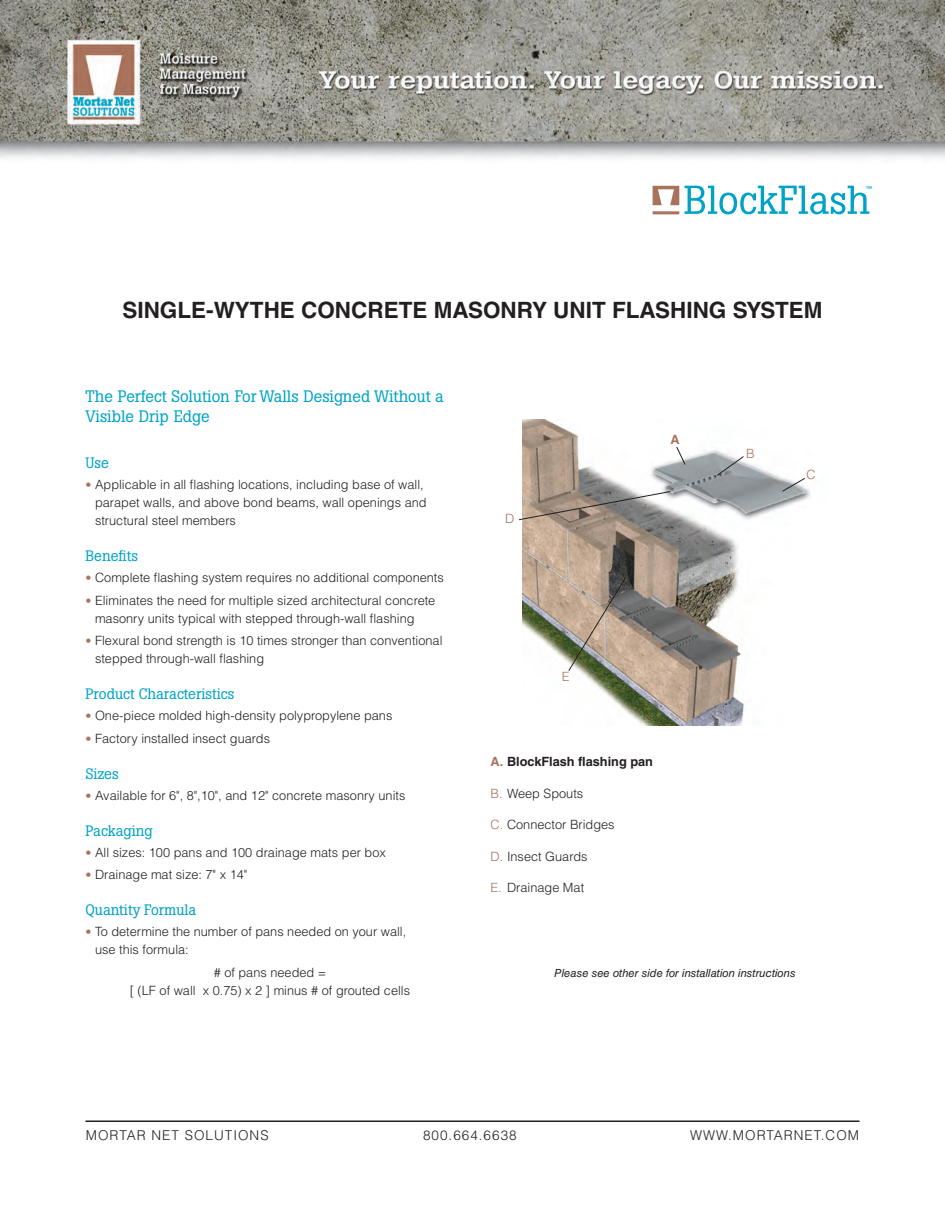
<style>
.page{position:relative;width:945px;height:1215px;background:#fff}
.page>*{position:absolute;margin:0;border:0;box-sizing:border-box;transform-origin:0 0}
.t1{font:700 22.5px "Helvetica LT Std";color:#231f20}
.t2{font:16.5px/19.8px "Boton Std";color:#00a3c7}
.specs_subhead{font:15px "Boton Std";color:#00a3c7}
.t3{font:300 13.5px "Helvetica LT Std";letter-spacing:.075em;color:#231f20}
.specs{font:300 12.75px/18px "Helvetica LT Std";color:#231f20}
.Product_Callouts{font:300 12.75px "Helvetica LT Std";color:#231f20}
.Product_Callouts-2{font:700 12.75px "Helvetica LT Std";color:#231f20}
.Product_Callouts-3{font:300 12.75px "Helvetica LT Std";color:#a8735d}
.Product_Callouts-4{font:700 12.75px "Helvetica LT Std";color:#a8735d}
.t4{font:italic 11.25px "Helvetica LT Std";color:#231f20}
.t5{font:10.05px "Myriad Pro";color:#00a3c7}
.s1{font-size:12px;color:#a8735d}
.s2{color:#a8735d}
</style>
<div class="page">
<img style="left:522px;top:420px;width:288px;height:305px">
<svg style="left:676px;top:447px;width:10px;height:18px"></svg>
<svg style="left:717px;top:456px;width:27px;height:20px"></svg>
<svg style="left:782px;top:478px;width:23px;height:14px"></svg>
<svg style="left:568px;top:577px;width:58px;height:94px;background:#a79987"></svg>
<svg style="left:519px;top:491px;width:152px;height:29px;background:#9e948c"></svg>
<svg style="left:653px;top:186px;width:26px;height:28px"></svg>
<svg style="left:685px;top:186px;width:184px;height:28px"></svg>
<img style="left:1px;top:0;width:944px;height:158px">
<hr style="left:86px;top:1120px;width:774px;height:2px;background:#231f20">
<h1 class="t1" style="left:122px;top:296px;width:702px">SINGLE-WYTHE CONCRETE MASONRY UNIT FLASHING SYSTEM</h1>
<h1 class="t2" style="left:86px;top:386px;width:360px">The Perfect Solution For Walls Designed Without a<br>Visible Drip Edge</h1>
<p class="specs_subhead" style="left:86px;top:454px;width:25px">Use</p>
<p class="specs" style="left:95px;top:475px;width:333px;text-indent:-10px"><span class="s1">•</span> Applicable in all flashing locations, including base of wall, parapet walls, and above bond beams, wall openings and structural steel members</p>
<p class="specs_subhead" style="left:86px;top:547px;width:54px">Benefits</p>
<p class="specs" style="left:86px;top:568px;width:360px"><span class="s1">•</span> Complete flashing system requires no additional components</p>
<p class="specs" style="left:95px;top:591px;width:342px;text-indent:-10px"><span class="s1">•</span> Eliminates the need for multiple sized architectural concrete masonry units typical with stepped through-wall flashing</p>
<p class="specs" style="left:95px;top:631px;width:349px;text-indent:-10px"><span class="s1">•</span> Flexural bond strength is 10 times stronger than conventional stepped through-wall flashing</p>
<p class="specs_subhead" style="left:86px;top:685px;width:150px">Product Characteristics</p>
<p class="specs" style="left:86px;top:706px;width:308px"><span class="s1">•</span> One-piece molded high-density polypropylene pans</p>
<p class="specs" style="left:86px;top:729px;width:186px"><span class="s1">•</span> Factory installed insect guards</p>
<p class="specs_subhead" style="left:86px;top:764px;width:35px">Sizes</p>
<p class="specs" style="left:86px;top:786px;width:321px"><span class="s1">•</span> Available for 6", 8",10", and 12" concrete masonry units</p>
<p class="specs_subhead" style="left:86px;top:821px;width:69px">Packaging</p>
<p class="specs" style="left:86px;top:843px;width:302px"><span class="s1">•</span> All sizes: 100 pans and 100 drainage mats per box</p>
<p class="specs" style="left:86px;top:865px;width:163px"><span class="s1">•</span> Drainage mat size: 7" x 14"</p>
<p class="specs_subhead" style="left:86px;top:901px;width:112px">Quantity Formula</p>
<p class="specs" style="left:95px;top:922px;width:313px;text-indent:-10px"><span class="s1">•</span> To determine the number of pans needed on your wall, use this formula:</p>
<p class="specs" style="left:130px;top:963px;width:282px;text-align:center"># of pans needed =<br>[ (LF of wall x 0.75) x 2 ] minus # of grouted cells</p>
<p class="Product_Callouts-3" style="left:505px;top:511px;width:11px">D</p>
<p class="Product_Callouts-4" style="left:670px;top:432px;width:11px">A</p>
<p class="Product_Callouts-3" style="left:746px;top:445px;width:10px">B</p>
<p class="Product_Callouts-3" style="left:806px;top:467px;width:11px">C</p>
<p class="Product_Callouts-3" style="left:562px;top:669px;width:9px">E</p>
<p class="Product_Callouts-2" style="left:490px;top:754px;width:164px"><span class="s2">A.</span> BlockFlash flashing pan</p>
<p class="Product_Callouts" style="left:490px;top:785px;width:94px"><span class="s2">B.</span> Weep Spouts</p>
<p class="Product_Callouts" style="left:490px;top:817px;width:126px"><span class="s2">C.</span> Connector Bridges</p>
<p class="Product_Callouts" style="left:490px;top:848px;width:99px"><span class="s2">D.</span> Insect Guards</p>
<p class="Product_Callouts" style="left:490px;top:880px;width:95px"><span class="s2">E.</span> Drainage Mat</p>
<h4 class="t4" style="left:554px;top:967px;width:243px">Please see other side for installation instructions</h4>
<p class="t5" style="left:866px;top:183px;width:8px">™</p>
<p class="t3" style="left:86px;top:1127px;width:184px">MORTAR NET SOLUTIONS</p>
<p class="t3" style="left:423px;top:1127px;width:95px">800.664.6638</p>
<p class="t3" style="left:690px;top:1127px;width:170px">WWW.MORTARNET.COM</p>
</div>
